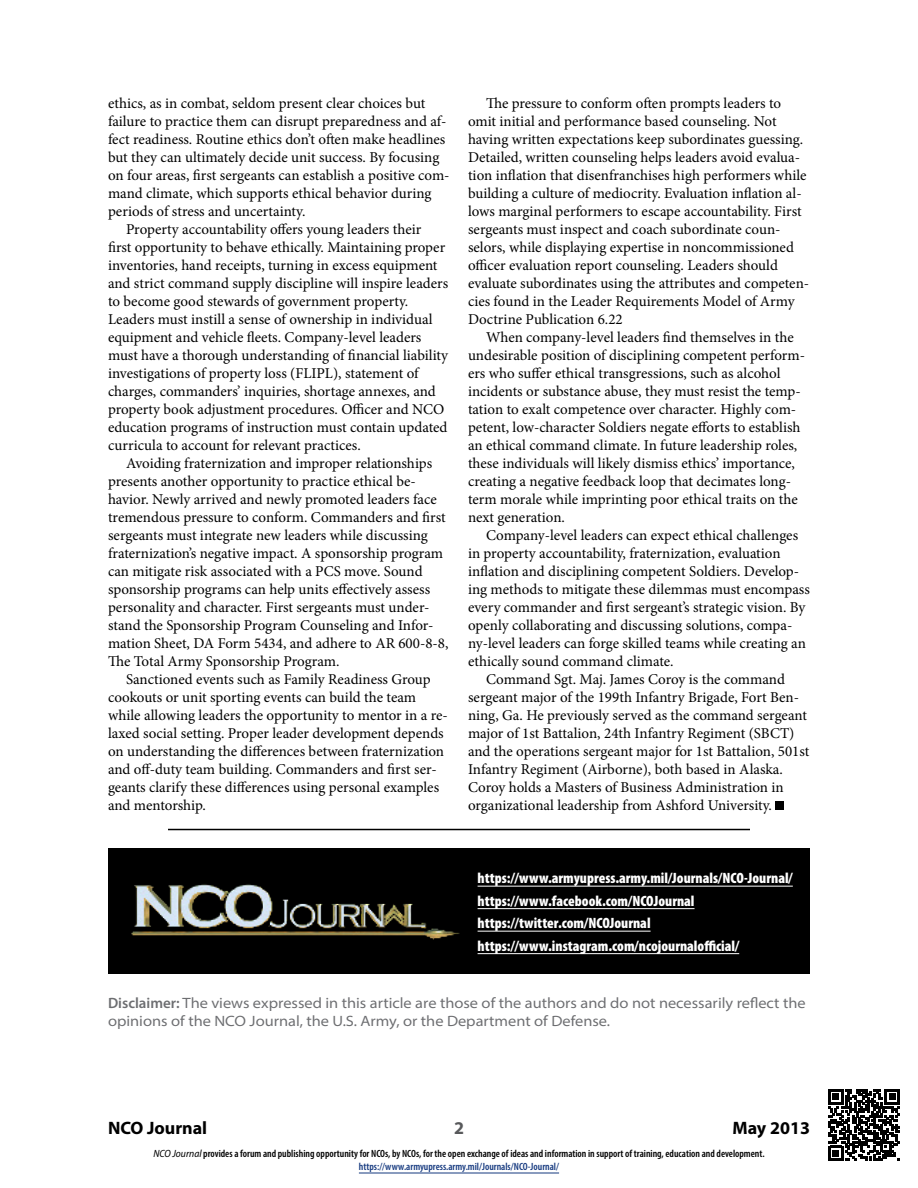
<style>
.page{position:relative;width:918px;height:1188px;background:#fff}
.page>*{position:absolute;margin:0;border:0;box-sizing:border-box;transform-origin:0 0}
.t1{font:700 18px "Myriad Pro";color:#000}
.t2{font:700 18px "Myriad Pro";color:#58595b}
.t3{font:15px/18px "Minion Pro";color:#000}
.t4{font:900 condensed 15px/22.5px "Myriad Pro";color:#fff}
.t5{font:semi-expanded 15px/18px "Myriad Pro";color:#6d6e71}
.t6{font:600 condensed 10.5px/13.5px "Myriad Pro";color:#000;text-align:center}
.s1{font-weight:600;font-stretch:normal}
.s2{font-weight:400;font-style:italic;font-stretch:semi-condensed}
.s3{color:#15397f}
</style>
<div class="page">
<hr style="left:359px;top:1173px;width:200px;height:1px;background:#15397f">
<div style="left:775px;top:801px;width:9px;height:9px;background:#000"></div>
<svg style="left:828px;top:1089px;width:72px;height:72px"></svg>
<hr style="left:168px;top:829px;width:582px;height:1px;background:#000">
<div style="left:108px;top:848px;width:702px;height:126px;background:#000"></div>
<hr style="left:478px;top:886px;width:315px;height:1px;background:#fff">
<hr style="left:478px;top:908px;width:217px;height:1px;background:#fff">
<hr style="left:478px;top:931px;width:173px;height:1px;background:#fff">
<hr style="left:478px;top:953px;width:261px;height:1px;background:#fff">
<img style="left:131px;top:884px;width:329px;height:56px">
<p class="t3" style="left:108px;top:94px;width:319px">ethics, as in combat, seldom present clear choices but</p>
<p class="t3" style="left:108px;top:112px;width:340px">failure to practice them can disrupt preparedness and af-</p>
<p class="t3" style="left:108px;top:130px;width:339px">fect readiness. Routine ethics don’t often make headlines</p>
<p class="t3" style="left:108px;top:148px;width:333px">but they can ultimately decide unit success. By focusing</p>
<p class="t3" style="left:108px;top:166px;width:343px">on four areas, first sergeants can establish a positive com-</p>
<p class="t3" style="left:108px;top:184px;width:325px">mand climate, which supports ethical behavior during</p>
<p class="t3" style="left:108px;top:202px;width:199px">periods of stress and uncertainty.</p>
<p class="t3" style="left:126px;top:220px;width:297px">Property accountability offers young leaders their</p>
<p class="t3" style="left:108px;top:238px;width:339px">first opportunity to behave ethically. Maintaining proper</p>
<p class="t3" style="left:108px;top:256px;width:331px">inventories, hand receipts, turning in excess equipment</p>
<p class="t3" style="left:108px;top:274px;width:342px">and strict command supply discipline will inspire leaders</p>
<p class="t3" style="left:108px;top:292px;width:302px">to become good stewards of government property.</p>
<p class="t3" style="left:108px;top:310px;width:326px">Leaders must instill a sense of ownership in individual</p>
<p class="t3" style="left:108px;top:328px;width:315px">equipment and vehicle fleets. Company-level leaders</p>
<p class="t3" style="left:108px;top:346px;width:342px">must have a thorough understanding of financial liability</p>
<p class="t3" style="left:108px;top:364px;width:312px">investigations of property loss (FLIPL), statement of</p>
<p class="t3" style="left:108px;top:382px;width:329px">charges, commanders’ inquiries, shortage annexes, and</p>
<p class="t3" style="left:108px;top:400px;width:338px">property book adjustment procedures. Officer and NCO</p>
<p class="t3" style="left:108px;top:418px;width:341px">education programs of instruction must contain updated</p>
<p class="t3" style="left:108px;top:436px;width:254px">curricula to account for relevant practices.</p>
<p class="t3" style="left:126px;top:454px;width:308px">Avoiding fraternization and improper relationships</p>
<p class="t3" style="left:108px;top:472px;width:309px">presents another opportunity to practice ethical be-</p>
<p class="t3" style="left:108px;top:490px;width:330px">havior. Newly arrived and newly promoted leaders face</p>
<p class="t3" style="left:108px;top:508px;width:339px">tremendous pressure to conform. Commanders and first</p>
<p class="t3" style="left:108px;top:526px;width:321px">sergeants must integrate new leaders while discussing</p>
<p class="t3" style="left:108px;top:544px;width:337px">fraternization’s negative impact. A sponsorship program</p>
<p class="t3" style="left:108px;top:562px;width:316px">can mitigate risk associated with a PCS move. Sound</p>
<p class="t3" style="left:108px;top:580px;width:324px">sponsorship programs can help units effectively assess</p>
<p class="t3" style="left:108px;top:598px;width:323px">personality and character. First sergeants must under-</p>
<p class="t3" style="left:108px;top:616px;width:327px">stand the Sponsorship Program Counseling and Infor-</p>
<p class="t3" style="left:108px;top:634px;width:342px">mation Sheet, DA Form 5434, and adhere to AR 600-8-8,</p>
<p class="t3" style="left:108px;top:652px;width:233px">The Total Army Sponsorship Program.</p>
<p class="t3" style="left:126px;top:670px;width:306px">Sanctioned events such as Family Readiness Group</p>
<p class="t3" style="left:108px;top:688px;width:310px">cookouts or unit sporting events can build the team</p>
<p class="t3" style="left:108px;top:706px;width:341px">while allowing leaders the opportunity to mentor in a re-</p>
<p class="t3" style="left:108px;top:724px;width:337px">laxed social setting. Proper leader development depends</p>
<p class="t3" style="left:108px;top:742px;width:338px">on understanding the differences between fraternization</p>
<p class="t3" style="left:108px;top:760px;width:330px">and off-duty team building. Commanders and first ser-</p>
<p class="t3" style="left:108px;top:778px;width:333px">geants clarify these differences using personal examples</p>
<p class="t3" style="left:108px;top:796px;width:100px">and mentorship.</p>
<p class="t3" style="left:468px;top:94px;width:343px;text-indent:18px">The pressure to conform often prompts leaders to omit initial and performance based counseling. Not having written expectations keep subordinates guessing.<br>Detailed, written counseling helps leaders avoid evalua&shy;tion inflation that disenfranchises high performers while building a culture of mediocrity. Evaluation inflation al&shy;lows marginal performers to escape accountability. First sergeants must inspect and coach subordinate coun&shy;selors, while displaying expertise in noncommissioned officer evaluation report counseling. Leaders should evaluate subordinates using the attributes and competen&shy;cies found in the Leader Requirements Model of Army Doctrine Publication 6.22</p>
<p class="t3" style="left:468px;top:328px;width:339px;text-indent:18px">When company-level leaders find themselves in the undesirable position of disciplining competent perform&shy;ers who suffer ethical transgressions, such as alcohol incidents or substance abuse, they must resist the temp&shy;tation to exalt competence over character. Highly com&shy;petent, low-character Soldiers negate efforts to establish an ethical command climate. In future leadership roles, these individuals will likely dismiss ethics’ importance, creating a negative feedback loop that decimates long&shy;term morale while imprinting poor ethical traits on the next generation.</p>
<p class="t3" style="left:486px;top:526px;width:314px">Company-level leaders can expect ethical challenges</p>
<p class="t3" style="left:468px;top:544px;width:314px">in property accountability, fraternization, evaluation</p>
<p class="t3" style="left:468px;top:562px;width:333px">inflation and disciplining competent Soldiers. Develop-</p>
<p class="t3" style="left:468px;top:580px;width:343px">ing methods to mitigate these dilemmas must encompass</p>
<p class="t3" style="left:468px;top:598px;width:339px">every commander and first sergeant’s strategic vision. By</p>
<p class="t3" style="left:468px;top:616px;width:326px">openly collaborating and discussing solutions, compa-</p>
<p class="t3" style="left:468px;top:634px;width:339px">ny-level leaders can forge skilled teams while creating an</p>
<p class="t3" style="left:468px;top:652px;width:207px">ethically sound command climate.</p>
<p class="t3" style="left:486px;top:670px;width:300px">Command Sgt. Maj. James Coroy is the command</p>
<p class="t3" style="left:468px;top:688px;width:333px">sergeant major of the 199th Infantry Brigade, Fort Ben-</p>
<p class="t3" style="left:468px;top:706px;width:341px">ning, Ga. He previously served as the command sergeant</p>
<p class="t3" style="left:468px;top:724px;width:328px">major of 1st Battalion, 24th Infantry Regiment (SBCT)</p>
<p class="t3" style="left:468px;top:742px;width:343px">and the operations sergeant major for 1st Battalion, 501st</p>
<p class="t3" style="left:468px;top:760px;width:316px">Infantry Regiment (Airborne), both based in Alaska.</p>
<p class="t3" style="left:468px;top:778px;width:317px">Coroy holds a Masters of Business Administration in</p>
<p class="t3" style="left:468px;top:796px;width:306px">organizational leadership from Ashford University.</p>
<p class="t4" style="left:478px;top:866px;width:317px">https://www.armyupress.army.mil/Journals/NCO-Journal/ https://www.facebook.com/NCOJournal https://twitter.com/NCOJournal https://www.instagram.com/ncojournalofficial/</p>
<p class="t5" style="left:108px;top:994px;width:699px"><span class="s1">Disclaimer:</span> The views expressed in this article are those of the authors and do not necessarily reflect the opinions of the NCO Journal, the U.S. Army, or the Department of Defense.</p>
<p class="t1" style="left:108px;top:1116px;width:101px">NCO Journal</p>
<p class="t2" style="left:454px;top:1116px;width:11px">2</p>
<p class="t1" style="left:732px;top:1116px;width:79px">May 2013</p>
<p class="t6" style="left:153px;top:1146px;width:613px"><span class="s2">NCO Journal</span> provides a forum and publishing opportunity for NCOs, by NCOs, for the open exchange of ideas and information in support of training, education and development. <span class="s3">https://www.armyupress.army.mil/Journals/NCO-Journal/</span></p>
</div>
